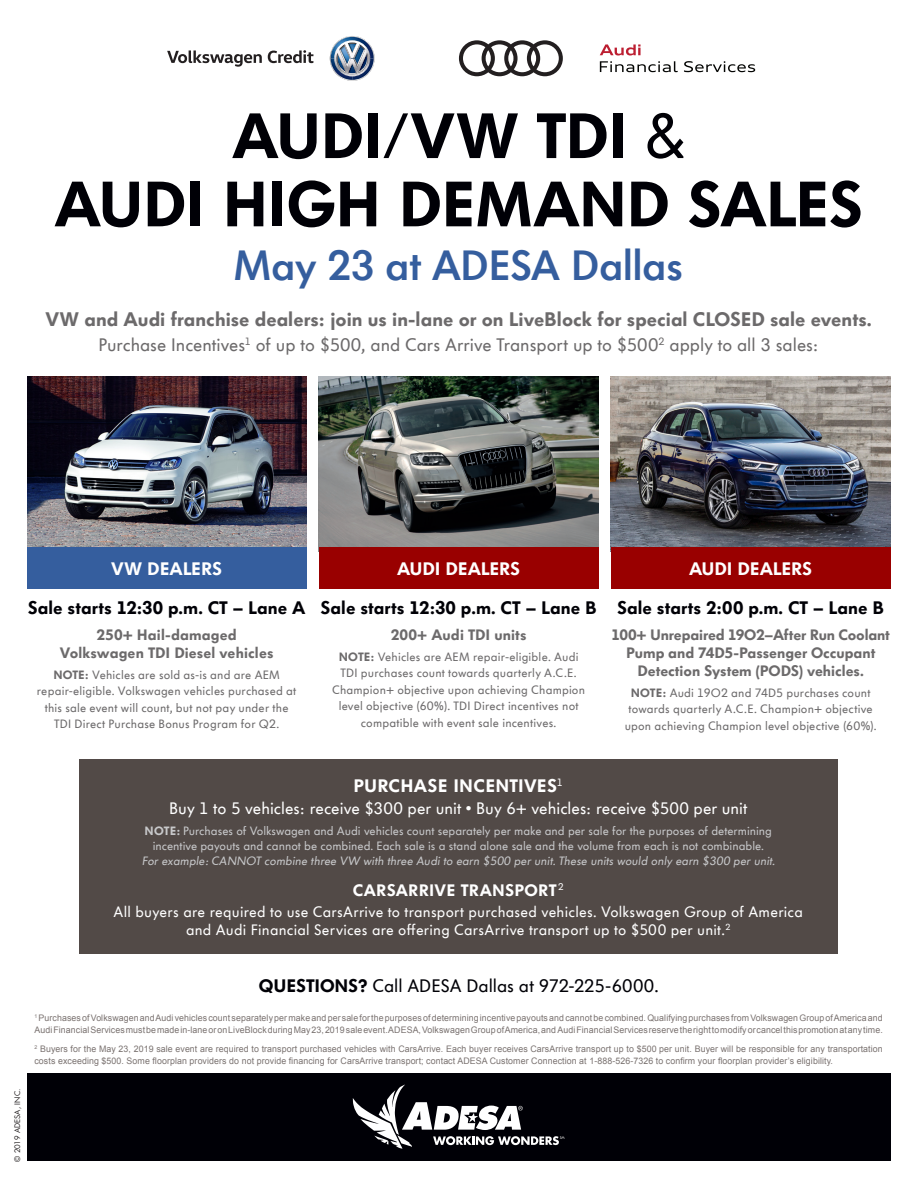
<style>
.page{position:relative;width:918px;height:1188px;background:#fff}
.page>*{position:absolute;margin:0;border:0;box-sizing:border-box;transform-origin:0 0}
.t1{font:900 63px "VW Headline OT";letter-spacing:-.015em;color:#000006}
.t2{font:600 42px "VW Headline OT";letter-spacing:-.015em;color:#355e9e}
.t3{font:900 19.5px "VW Headline OT";letter-spacing:.005em;color:#6c6a6b}
.t4{font:900 18px/39px "VW Headline OT";letter-spacing:.005em;color:#000006;text-align:center}
.t5{font:18px "VW Headline OT";letter-spacing:-.005em;color:#6c6a6b}
.t6{font:18px "VW Headline OT";letter-spacing:-.005em;color:#000006}
.t7{font:900 18px "VW Headline OT";letter-spacing:.01em;color:#fff}
.t8{font:16.5px "VW Headline OT";color:#fff}
.t9{font:900 16.5px "VW Headline OT";letter-spacing:.01em;color:#fff}
.t10{font:15px/18px "VW Headline OT";letter-spacing:.015em;color:#fff;text-align:center}
.t11{font:900 15px/18px "VW Headline OT";color:#6c6a6b;text-align:center}
.t12{font:12px/16.5px "VW Headline OT";letter-spacing:.015em;color:#6c6a6b;text-align:center}
.t13{font:12px/15px "VW Headline OT";color:#c7c8ca;text-align:center}
.t14{font:9px/12px "Arial";letter-spacing:.01em;color:#79716f}
.t15{font:7.5px "Futura Com";letter-spacing:.005em;color:#231f20}
.s1{font-weight:400}
.s2{color:#fff}
.s3{font-weight:900}
</style>
<div class="page">
<img style="left:319px;top:377px;width:279px;height:170px">
<img style="left:611px;top:377px;width:279px;height:170px">
<img style="left:28px;top:377px;width:278px;height:170px">
<div style="left:80px;top:760px;width:758px;height:194px;background:#524a47"></div>
<svg style="left:331px;top:36px;width:44px;height:45px"></svg>
<svg style="left:167px;top:50px;width:95px;height:17px"></svg>
<svg style="left:268px;top:50px;width:45px;height:13px"></svg>
<svg style="left:459px;top:40px;width:104px;height:36px"></svg>
<svg style="left:600px;top:44px;width:78px;height:28px"></svg>
<svg style="left:684px;top:61px;width:71px;height:11px"></svg>
<div style="left:27px;top:547px;width:279px;height:42px;background:#355e9e"></div>
<div style="left:319px;top:547px;width:279px;height:42px;background:#900"></div>
<div style="left:611px;top:547px;width:279px;height:42px;background:#900"></div>
<div style="left:20px;top:1074px;width:878px;height:87px;background:#000006"></div>
<svg style="left:353px;top:1084px;width:211px;height:65px"></svg>
<p class="t1" style="left:232px;top:94px;width:455px">AUDI<span class="s1">/</span>VW TDI <span class="s1">&amp;</span></p>
<p class="t1" style="left:54px;top:162px;width:811px">AUDI HIGH DEMAND SALES</p>
<p class="t2" style="left:233px;top:238px;width:451px">May 23 at ADESA Dallas</p>
<p class="t3" style="left:45px;top:306px;width:828px">VW and Audi franchise dealers: join us in-lane or on LiveBlock for special CLOSED sale events.</p>
<p class="t5" style="left:99px;top:334px;width:722px">Purchase Incentives<sup>1</sup> of up to $500, and Cars Arrive Transport up to $500<sup>2</sup> apply to all 3 sales:</p>
<p class="t4" style="left:28px;top:549px;width:279px"><span class="s2">VW DEALERS<br></span>Sale starts 12:30 p.m. CT – Lane A</p>
<p class="t11" style="left:60px;top:625px;width:215px">250+ Hail-damaged<br>Volkswagen TDI Diesel vehicles</p>
<p class="t12" style="left:37px;top:666px;width:261px"><span class="s3">NOTE:</span> Vehicles are sold as-is and are AEM repair-eligible. Volkswagen vehicles purchased at this sale event will count, but not pay under the TDI Direct Purchase Bonus Program for Q2.</p>
<p class="t4" style="left:321px;top:549px;width:278px"><span class="s2">AUDI DEALERS<br></span>Sale starts 12:30 p.m. CT – Lane B</p>
<p class="t11" style="left:391px;top:625px;width:137px">200+ Audi TDI units</p>
<p class="t12" style="left:332px;top:648px;width:254px"><span class="s3">NOTE:</span> Vehicles are AEM repair-eligible. Audi TDI purchases count towards quarterly A.C.E.<br>Champion+ objective upon achieving Champion level objective (60%). TDI Direct incentives not compatible with event sale incentives.</p>
<p class="t4" style="left:617px;top:549px;width:269px"><span class="s2">AUDI DEALERS<br></span>Sale starts 2:00 p.m. CT – Lane B</p>
<p class="t11" style="left:611px;top:625px;width:280px">100+ Unrepaired 19O2–After Run Coolant<br>Pump and 74D5-Passenger Occupant<br>Detection System (PODS) vehicles.</p>
<p class="t12" style="left:625px;top:684px;width:253px"><span class="s3">NOTE:</span> Audi 19O2 and 74D5 purchases count towards quarterly A.C.E. Champion+ objective upon achieving Champion level objective (60%).</p>
<p class="t7" style="left:354px;top:773px;width:211px">PURCHASE INCENTIVES<sup>1</sup></p>
<p class="t8" style="left:169px;top:799px;width:580px">Buy 1 to 5 vehicles: receive $300 per unit • Buy 6+ vehicles: receive $500 per unit</p>
<p class="t13" style="left:142px;top:823px;width:637px"><span class="s3">NOTE:</span> Purchases of Volkswagen and Audi vehicles count separately per make and per sale for the purposes of determining incentive payouts and cannot be combined. Each sale is a stand alone sale and the volume from each is not combinable.<br>For example:CANNOT combine three VW with three Audi to earn $500 per unit. These units would only earn $300 per unit.</p>
<p class="t9" style="left:353px;top:879px;width:212px">CARSARRIVE TRANSPORT<sup>2</sup></p>
<p class="t10" style="left:114px;top:903px;width:691px">All buyers are required to use CarsArrive to transport purchased vehicles. Volkswagen Group of America and Audi Financial Services are offering CarsArrive transport up to $500 per unit.<sup>2</sup></p>
<p class="t6" style="left:259px;top:975px;width:401px"><span class="s3">QUESTIONS?</span> Call ADESA Dallas at 972-225-6000.</p>
<p class="t15" style="left:12px;top:1162px;width:75px;rotate:-90deg">© 2019 ADESA, INC.</p>
<p class="t14" style="left:34px;top:1012px;width:850px"><sup>1</sup> Purchases of Volkswagen and Audi vehicles count separately per make and per sale for the purposes of determining incentive payouts and cannot be combined. Qualifying purchases from Volkswagen Group of America and<br>Audi Financial Services must be made in-lane or on LiveBlock during May 23, 2019 sale event. ADESA, Volkswagen Group of America, and Audi Financial Services reserve the right to modify or cancel this promotion at any time.</p>
<p class="t14" style="left:34px;top:1043px;width:850px"><sup>2</sup> Buyers for the May 23, 2019 sale event are required to transport purchased vehicles with CarsArrive. Each buyer receives CarsArrive transport up to $500 per unit. Buyer will be responsible for any transportation costs exceeding $500. Some floorplan providers do not provide financing for CarsArrive transport; contact ADESA Customer Connection at 1-888-526-7326 to confirm your floorplan provider’s eligibility.</p>
</div>
